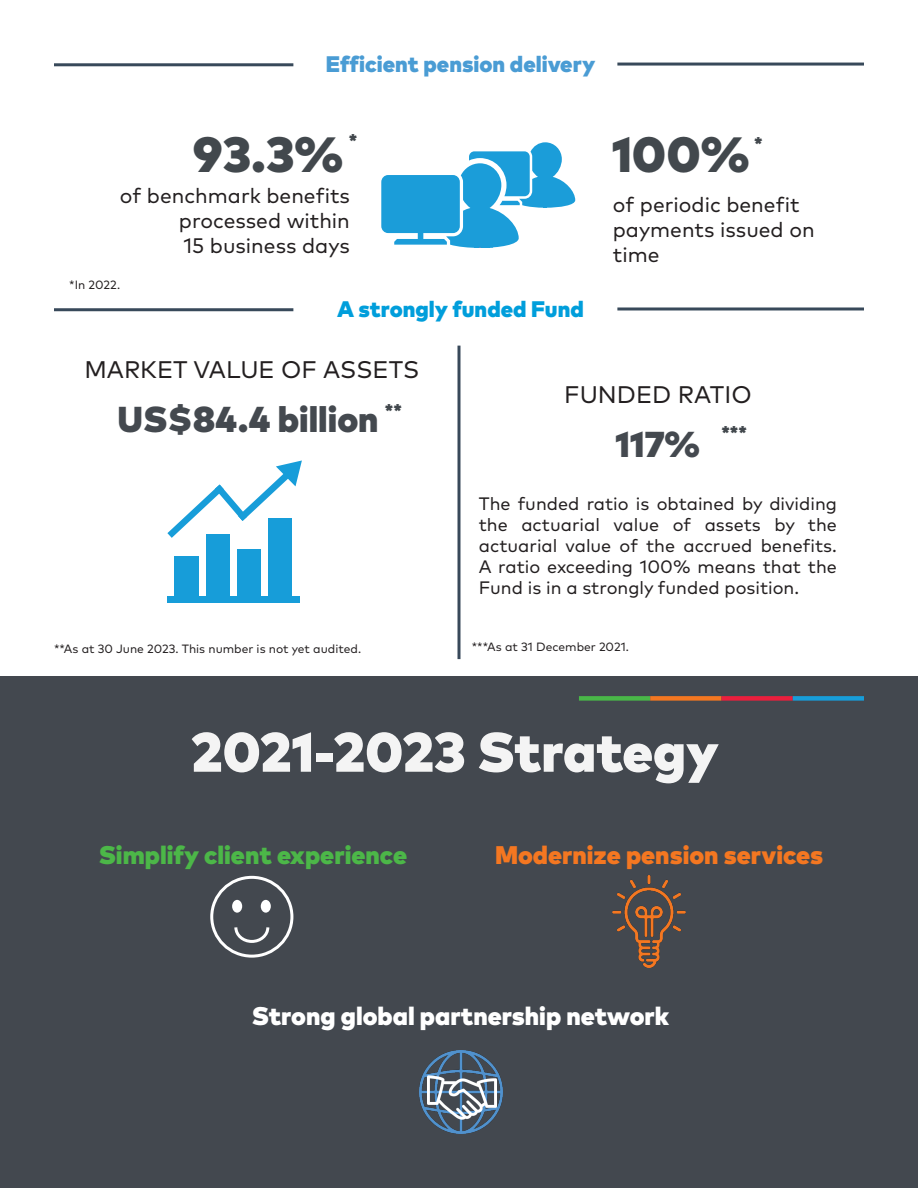
<style>
.page{position:relative;width:918px;height:1188px;background:#fff}
.page>*{position:absolute;margin:0;border:0;box-sizing:border-box;transform-origin:0 0}
.t1{font:900 55.5px "Mark Pro";color:#f4f4f4}
.t2{font:900 49.5px "Mark Pro";color:#42484d}
.t3{font:900 36px "Mark Pro";color:#44494f}
.t4{font:900 25.5px "Mark Pro";color:#fff}
.t5{font:900 25.5px "Mark Pro";color:#4cb748}
.t6{font:900 25.5px "Mark Pro";color:#f47721}
.t7{font:24px "Mark Pro";color:#231f20}
.t8{font:900 22.5px "Mark Pro";color:#4a9cd4}
.t9{font:900 22.5px "Mark Pro";color:#009edb}
.t10{font:21px/25.2px "Mark Pro";color:#231f20}
.t11{font:18px/21px "Mark Pro";color:#231f20;text-align:justify}
.t12{font:900 18px "Mark Pro";color:#42484d}
.t13{font:12px "Mark Pro";color:#231f20}
</style>
<div class="page">
<div style="left:0;top:676px;width:918px;height:512px;background:#43484f"></div>
<div style="left:579px;top:696px;width:71px;height:5px;background:#49b748"></div>
<div style="left:650px;top:696px;width:71px;height:5px;background:#f47721"></div>
<div style="left:721px;top:696px;width:72px;height:5px;background:#eb1f3d"></div>
<div style="left:793px;top:696px;width:71px;height:5px;background:#179dd9"></div>
<hr style="left:458px;top:346px;width:2px;height:313px;background:#38495a">
<img style="left:612px;top:876px;width:74px;height:92px">
<img style="left:419px;top:1051px;width:84px;height:83px">
<img style="left:427px;top:1063px;width:70px;height:69px">
<hr style="left:54px;top:63px;width:239px;height:3px;background:#38495a">
<hr style="left:617px;top:63px;width:247px;height:3px;background:#38495a">
<hr style="left:54px;top:308px;width:239px;height:3px;background:#38495a">
<hr style="left:617px;top:307px;width:247px;height:3px;background:#38495a">
<svg style="left:381px;top:142px;width:194px;height:106px"></svg>
<div style="left:210px;top:876px;width:83px;height:82px;border:3px solid #fff;border-radius:50%"></div>
<div style="left:232px;top:900px;width:10px;height:13px;background:#fff;border-radius:50%"></div>
<div style="left:261px;top:900px;width:10px;height:13px;background:#fff;border-radius:50%"></div>
<svg style="left:234px;top:927px;width:36px;height:16px"></svg>
<div style="left:174px;top:556px;width:25px;height:47px;background:#179dd9"></div>
<div style="left:207px;top:534px;width:23px;height:69px;background:#179dd9"></div>
<div style="left:237px;top:549px;width:23px;height:54px;background:#179dd9"></div>
<div style="left:268px;top:518px;width:24px;height:85px;background:#179dd9"></div>
<div style="left:167px;top:596px;width:133px;height:7px;background:#179dd9"></div>
<svg style="left:167px;top:460px;width:135px;height:78px"></svg>
<p class="t8" style="left:326px;top:46px;width:271px">Efficient pension delivery</p>
<p class="t12" style="left:349px;top:127px;width:10px">*</p>
<p class="t12" style="left:754px;top:130px;width:10px">*</p>
<p class="t2" style="left:193px;top:116px;width:152px">93.3%</p>
<p class="t2" style="left:612px;top:116px;width:139px">100%</p>
<p class="t10" style="left:613px;top:190px;width:188px">of periodic benefit</p>
<p class="t10" style="left:613px;top:215px;width:203px">payments issued on time</p>
<p class="t10" style="left:120px;top:181px;width:232px">of benchmark benefits</p>
<p class="t10" style="left:179px;top:206px;width:173px">processed within</p>
<p class="t10" style="left:183px;top:231px;width:168px">15 business days</p>
<p class="t13" style="left:69px;top:276px;width:52px">*In 2022.</p>
<p class="t9" style="left:337px;top:291px;width:248px">A strongly funded Fund</p>
<p class="t7" style="left:84px;top:352px;width:336px">MARKET VALUE OF ASSETS</p>
<p class="t3" style="left:118px;top:391px;width:263px">US$84.4 billion</p>
<p class="t12" style="left:385px;top:396px;width:19px">**</p>
<p class="t7" style="left:564px;top:376px;width:189px">FUNDED RATIO</p>
<p class="t3" style="left:616px;top:416px;width:86px">117%</p>
<p class="t12" style="left:721px;top:419px;width:27px">***</p>
<p class="t11" style="left:479px;top:492px;width:360px">The funded ratio is obtained by dividing the actuarial value of assets by the actuarial value of the accrued benefits.<br>A ratio exceeding 100% means that the Fund is in a strongly funded position.</p>
<p class="t13" style="left:54px;top:640px;width:309px">**As at 30 June 2023. This number is not yet audited.</p>
<p class="t13" style="left:472px;top:638px;width:159px">***As at 31 December 2021.</p>
<p class="t1" style="left:190px;top:709px;width:530px">2021-2023 Strategy</p>
<p class="t5" style="left:99px;top:835px;width:310px">Simplify client experience</p>
<p class="t6" style="left:495px;top:835px;width:330px">Modernize pension services</p>
<p class="t4" style="left:252px;top:997px;width:419px">Strong global partnership network</p>
</div>
